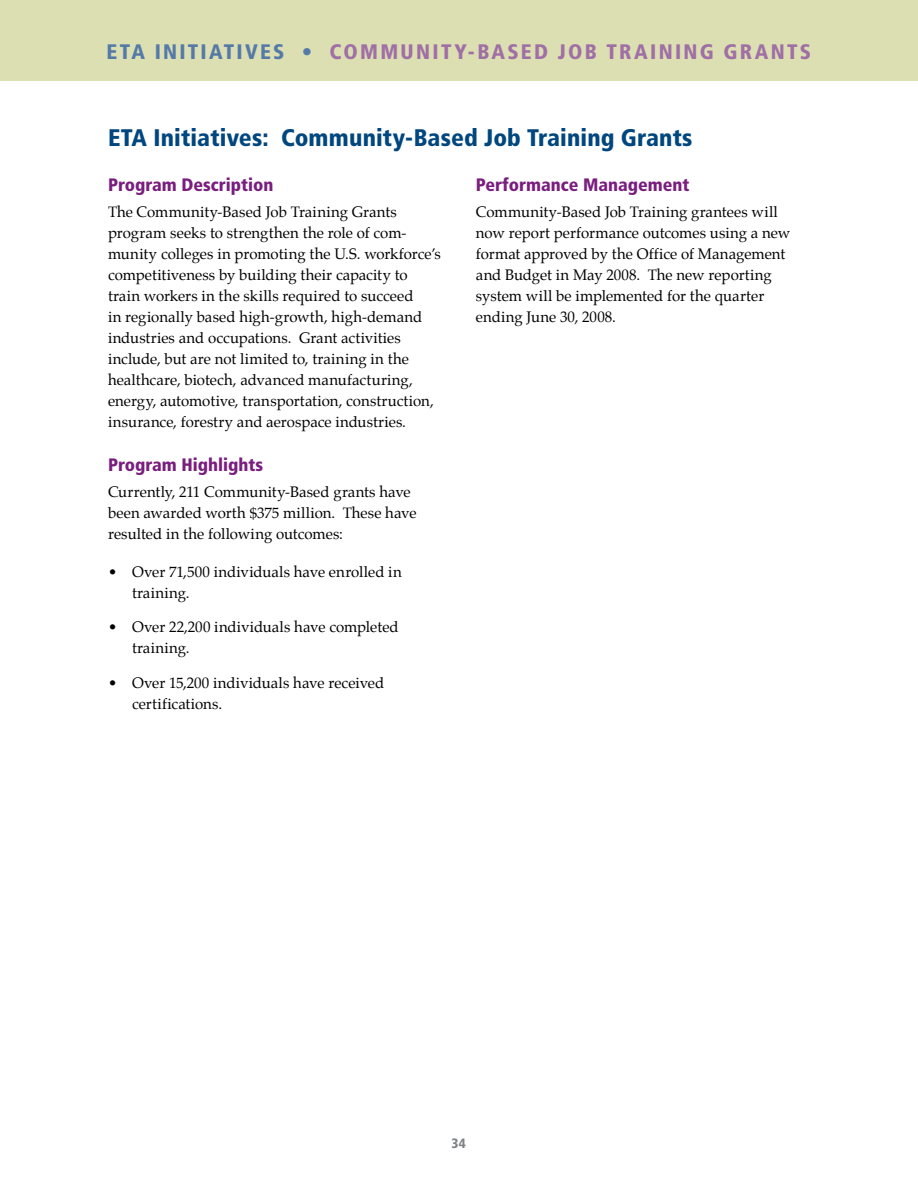
<style>
.page{position:relative;width:918px;height:1188px;background:#fff}
.page>*{position:absolute;margin:0;border:0;box-sizing:border-box;transform-origin:0 0}
.t1{font:900 condensed 24px "Frutiger LT";color:#00467f}
.t2{font:900 condensed 21px "Frutiger LT";letter-spacing:.11em;color:#9f6fa6}
.t3{font:900 condensed 18px "Frutiger LT";color:#791d7e}
.t4{font:15px/21px "Palatino";color:#000}
.t5{font:900 condensed 13.5px "Frutiger LT";color:#808285}
.s1{color:#557aa8}
</style>
<div class="page">
<div style="left:0;top:0;width:918px;height:81px;background:#dcdfb2"></div>
<h2 class="t2" style="left:106px;top:39px;width:704px"><span class="s1">ETA Initiatives •</span> Community-Based Job Training Grants</h2>
<h1 class="t1" style="left:108px;top:123px;width:14px">ETA</h1>
<h1 class="t1" style="left:153px;top:123px;width:541px">Initiatives: Community-Based Job Training Grants</h1>
<p class="t3" style="left:108px;top:173px;width:167px">Program Description</p>
<p class="t4" style="left:108px;top:203px;width:334px">The Community-Based Job Training Grants program seeks to strengthen the role of com&shy;munity colleges in promoting the U.S. workforce’s competitiveness by building their capacity to train workers in the skills required to succeed<br>in regionally based high-growth, high-demand industries and occupations. Grant activities include, but are not limited to, training in the healthcare, biotech, advanced manufacturing, energy, automotive, transportation, construction, insurance, forestry and aerospace industries.</p>
<p class="t3" style="left:108px;top:454px;width:157px">Program Highlights</p>
<p class="t4" style="left:108px;top:483px;width:310px">Currently, 211 Community-Based grants have been awarded worth $375 million. These have resulted in the following outcomes:</p>
<p class="t4" style="left:132px;top:562px;width:271px;text-indent:-24px">• Over 71,500 individuals have enrolled in training.</p>
<p class="t4" style="left:132px;top:618px;width:268px;text-indent:-24px">• Over 22,200 individuals have completed training.</p>
<p class="t4" style="left:132px;top:673px;width:254px;text-indent:-24px">• Over 15,200 individuals have received certifications.</p>
<p class="t3" style="left:476px;top:173px;width:215px">Performance Management</p>
<p class="t4" style="left:476px;top:203px;width:316px">Community-Based Job Training grantees will now report performance outcomes using a new format approved by the Office of Management and Budget in May 2008. The new reporting system will be implemented for the quarter ending June 30, 2008.</p>
<p class="t5" style="left:452px;top:1136px;width:16px">34</p>
</div>
